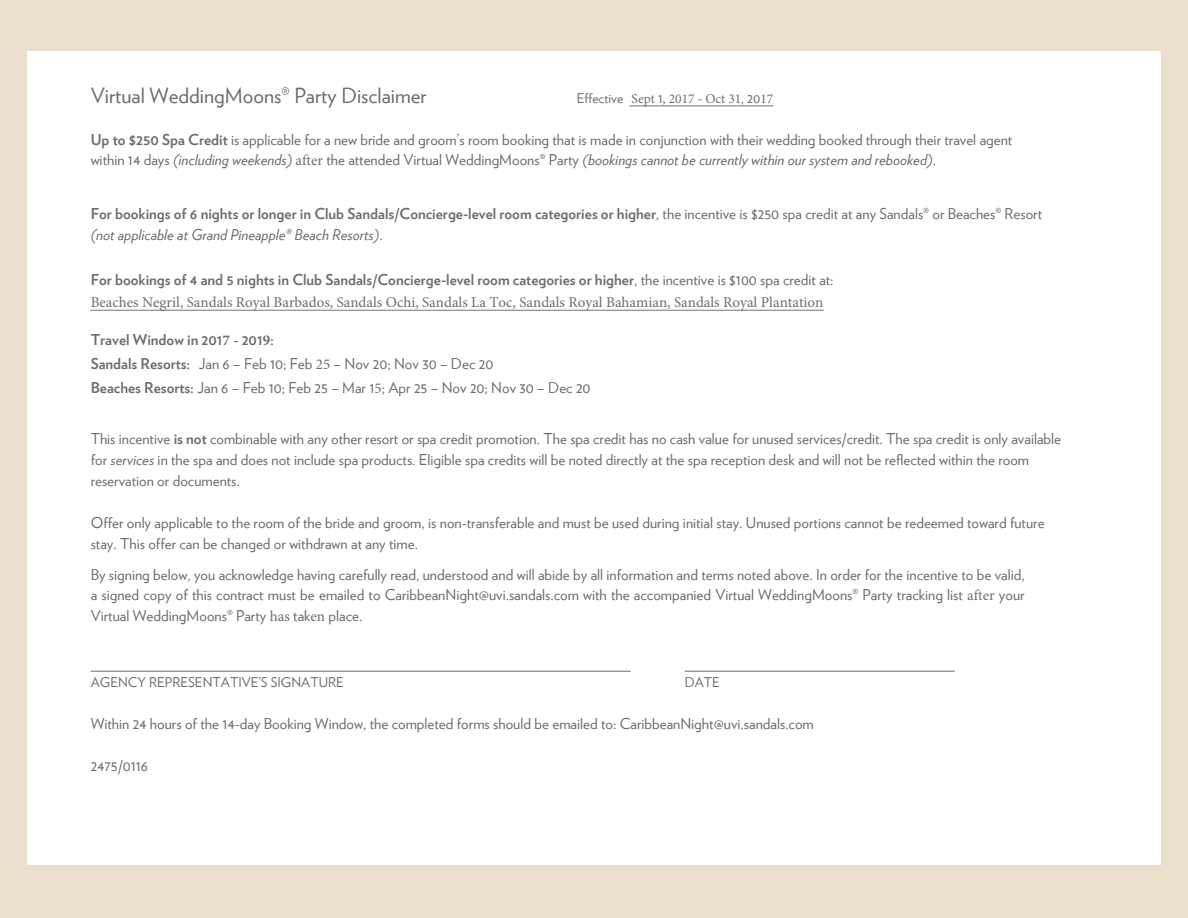
<style>
.page{position:relative;width:1188px;height:918px;background:#fff}
.page>*{position:absolute;margin:0;border:0;box-sizing:border-box;transform-origin:0 0}
.t1{font:21px "Verlag";color:#6c6d70}
.t2{font:15px/21px "Verlag";color:#6c6d70}
.t3{font:15px/22px "Minion Pro";color:#6c6d70}
.t4{font:700 15px/21px "Verlag";color:#6c6d70}
.t5{font:13.5px "Verlag";color:#6c6d70}
.t6{font:13.5px "Minion Pro";color:#6c6d70}
.s1{font-family:"Verlag"}
.s2{font-weight:700}
.s3{font-style:italic}
.s4{font-family:"Minion Pro"}
.s5{font-weight:400}
.s6{font-weight:400;font-style:italic}
.s7{font-family:"Verlag";font-weight:700}
.s8{font-family:"Minion Pro";font-weight:700}
</style>
<div class="page">
<div style="left:0;top:0;width:1188px;height:917px;background:#ebe0cd"></div>
<div style="left:27px;top:52px;width:1134px;height:813px;background:#fff"></div>
<hr style="left:91px;top:671px;width:540px;height:1px;background:#6c6d70">
<hr style="left:685px;top:671px;width:270px;height:1px;background:#6c6d70">
<hr style="left:629px;top:106px;width:144px;height:1px;background:#6c6d70">
<hr style="left:90px;top:310px;width:734px;height:1px;background:#6c6d70">
<p class="t1" style="left:91px;top:80px;width:338px">Virtual WeddingMoons® Party Disclaimer</p>
<p class="t6" style="left:577px;top:90px;width:198px"><span class="s1">Effective</span> Sept <span class="s1">1</span>, 2017 <span class="s1">-</span> Oct 31<span class="s1">, 20</span>17</p>
<p class="t2" style="left:91px;top:129px;width:923px;line-height:20px"><span class="s2">Up to $250 Spa Credit</span> is applicable for a new bride and groom’s room booking that is made in conjunction with their wedding booked through their travel agent within 14 days <span class="s3">(including weekends)</span> <span class="s4">after</span> the attended Virtual WeddingMoons® Party <span class="s3">(bookings cannot be currently within our system and rebooked)</span>.</p>
<p class="t4" style="left:91px;top:203px;width:953px">For bookings of 6 nights or longer in Club Sandals/Concierge-level room categories or higher<span class="s5">, the incentive is $250 spa credit at any Sandals® or Beaches® Resort </span><span class="s6">(not applicable at Grand Pineapple® Beach Resorts)</span><span class="s5">.</span></p>
<p class="t3" style="left:91px;top:269px;width:744px"><span class="s7">For bookings of 4 and 5 nights in Club Sandals/Concierge-level room categories or higher</span><span class="s1">, the incentive is $100 spa credit at:<br></span>Beaches Negril, Sandals Royal Barbados, Sandals Ochi, Sandals La Toc, Sandals Royal Bahamian, Sandals Royal Plantation</p>
<p class="t2" style="left:91px;top:327px;width:501px;line-height:23.9px"><span class="s2">Travel Window in 201</span><span class="s8">7 -</span> <span class="s2">201</span><span class="s8">9</span><span class="s2">:<br>Sandals Resorts:</span> Jan 6 – Feb 10; Feb <span class="s4">25</span> – Nov 20; Nov 30 – Dec 20<br><span class="s2">Beaches Resorts:</span> Jan 6 – Feb 10; Feb 25 – Mar 1<span class="s4">5</span>; Apr 25 – Nov 20; Nov 30 – Dec 20</p>
<p class="t2" style="left:91px;top:428px;width:972px">This incentive <span class="s2">is not</span> combinable with any other resort or spa credit promotion. The spa credit has no cash value for unused services/credit. The spa credit is only available for <span class="s3">services</span> in the spa and does not include spa products. Eligible spa credits will be noted directly at the spa reception desk and will not be reflected within the room reservation or documents.</p>
<p class="t2" style="left:91px;top:512px;width:955px">Offer only applicable to the room of the bride and groom, is non-transferable and must be used during initial stay. Unused portions cannot be redeemed toward future stay. This offer can be changed or withdrawn at any time.</p>
<p class="t2" style="left:91px;top:564px;width:935px;line-height:20.4px;text-align:justify">By signing below, you acknowledge having carefully read, understood and will abide by all information and terms noted above. In order for the incentive to be valid, a signed copy of this contract must be emailed to CaribbeanNight@uvi.sandals.com with the accompanied Virtual WeddingMoons® Party tracking list <span class="s4">after</span> your Virtual WeddingMoons® Party <span class="s4">has</span> tak<span class="s4">en</span> place.</p>
<p class="t5" style="left:91px;top:672px;width:255px">AGENCY REPRESENTATIVE’S SIGNATURE</p>
<p class="t5" style="left:685px;top:672px;width:37px">DATE</p>
<p class="t2" style="left:91px;top:712px;width:725px">Within 24 hours of the 14-day Booking Window, the completed forms should be emailed to: CaribbeanNight@uvi.sandals.com</p>
<p class="t2" style="left:91px;top:754px;width:59px">2475/0116</p>
</div>
